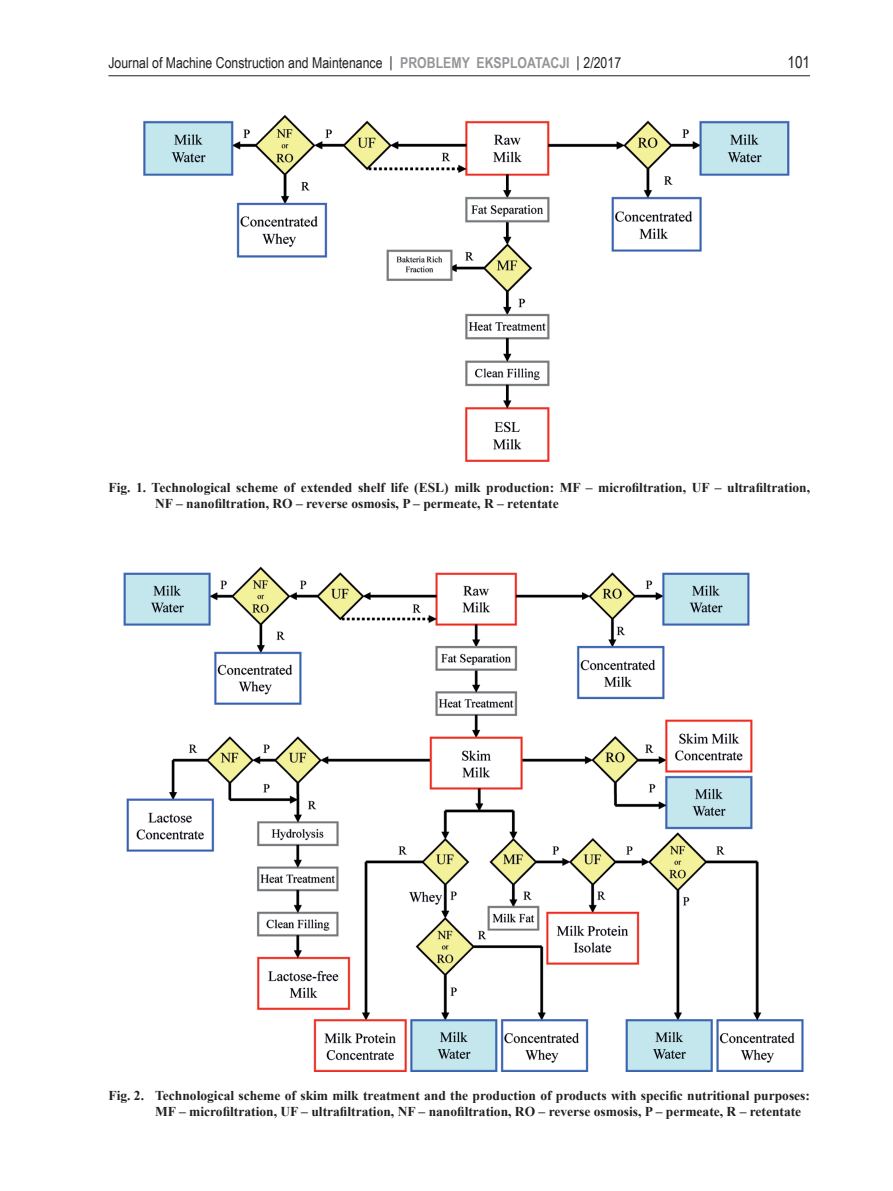
<style>
.page{position:relative;width:893px;height:1191px;background:#fff}
.page>*{position:absolute;margin:0;border:0;box-sizing:border-box;transform-origin:0 0}
.t1{font:16.5px "Arial Narrow";color:#231f20}
.t2{font:15px "Arial Narrow";color:#231f20}
.t3{font:700 15px "Arial Narrow";color:#939598}
.t4{font:700 13.5px/16.2px "Times New Roman";color:#231f20}
.s1{font-weight:700;color:#939598}
</style>
<div class="page">
<hr style="left:108px;top:75px;width:702px;height:1px;background:#231f20">
<img style="left:143px;top:115px;width:647px;height:347px">
<img style="left:123px;top:566px;width:681px;height:505px">
<p class="t2" style="left:108px;top:52px;width:310px">Journal of Machine Construction and Maintenance | <span class="s1">PROBLEMY</span></p>
<p class="t3" style="left:477px;top:54px;width:17px">EKSPLOATACJI</p>
<p class="t2" style="left:577px;top:52px;width:46px">| 2/2017</p>
<p class="t1" style="left:787px;top:50px;width:24px">101</p>
<p class="t4" style="left:155px;top:479px;width:656px;text-indent:-47px">Fig. 1. Technological scheme of extended shelf life (ESL) milk production: MF – microfiltration, UF – ultrafiltration,<br>NF – nanofiltration, RO – reverse osmosis, P – permeate, R – retentate</p>
<p class="t4" style="left:155px;top:1086px;width:656px;text-indent:-47px">Fig. 2. Technological scheme of skim milk treatment and the production of products with specific nutritional purposes:<br>MF – microfiltration, UF – ultrafiltration, NF – nanofiltration, RO – reverse osmosis, P – permeate, R – retentate</p>
</div>
